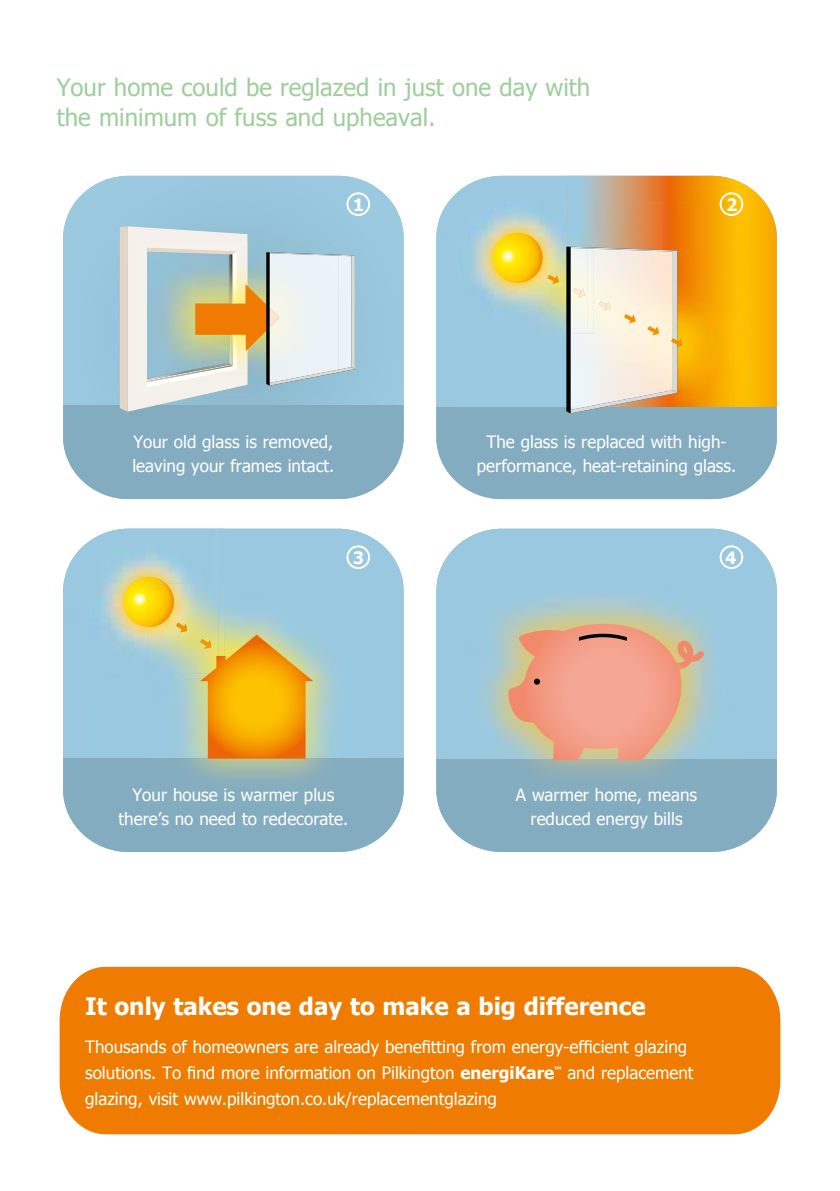
<style>
.page{position:relative;width:840px;height:1191px;background:#fff}
.page>*{position:absolute;margin:0;border:0;box-sizing:border-box;transform-origin:0 0}
.t1{font:24px/30px "Tahoma";color:#9ece9c}
.t2{font:700 24px "Tahoma";color:#fff}
.t3{font:17px/24px "Tahoma";color:#fff;text-align:center}
.t4{font:700 17px "Tahoma";color:#fff}
.s1{font-weight:700}
</style>
<div class="page">
<div style="left:60px;top:966px;width:720px;height:168px;background:#ef7c00"></div>
<div style="left:63px;top:176px;width:340px;height:229px;background:#99c7de"></div>
<div style="left:63px;top:405px;width:340px;height:94px;background:#84acc0"></div>
<svg style="left:120px;top:226px;width:235px;height:186px;background:#cad2ca"></svg>
<svg style="left:436px;top:176px;width:130px;height:231px;background:#a4cde1"></svg>
<svg style="left:566px;top:176px;width:210px;height:231px;background:#f0ae2a"></svg>
<div style="left:436px;top:407px;width:340px;height:92px;background:#84acc0"></div>
<div style="left:459px;top:334px;width:107px;height:73px;background:#99c9e1"></div>
<img style="left:593px;top:203px;width:155px;height:204px">
<img style="left:438px;top:178px;width:128px;height:156px">
<img style="left:566px;top:178px;width:27px;height:25px">
<img style="left:587px;top:203px;width:6px;height:44px">
<img style="left:446px;top:185px;width:141px;height:144px">
<svg style="left:489px;top:233px;width:70px;height:53px;background:#f2d447"></svg>
<svg style="left:566px;top:247px;width:116px;height:166px;background:#e5dac7"></svg>
<svg style="left:63px;top:529px;width:340px;height:229px;background:#a1cce1"></svg>
<div style="left:63px;top:758px;width:340px;height:94px;background:#84acc0"></div>
<div style="left:89px;top:550px;width:243px;height:206px;background:#99c9e1"></div>
<img style="left:69px;top:529px;width:155px;height:149px">
<img style="left:89px;top:550px;width:135px;height:128px">
<img style="left:77px;top:529px;width:141px;height:144px">
<img style="left:89px;top:550px;width:129px;height:123px">
<svg style="left:121px;top:577px;width:45px;height:50px;background:#f7dc35"></svg>
<img style="left:149px;top:583px;width:217px;height:196px">
<img style="left:149px;top:583px;width:183px;height:173px">
<img style="left:149px;top:583px;width:75px;height:95px">
<img style="left:149px;top:583px;width:69px;height:90px">
<img style="left:149px;top:583px;width:27px;height:44px">
<svg style="left:176px;top:622px;width:11px;height:10px"></svg>
<svg style="left:200px;top:634px;width:113px;height:124px;background:#eaae2a"></svg>
<svg style="left:436px;top:529px;width:340px;height:230px;background:#a1cbe2"></svg>
<div style="left:436px;top:759px;width:340px;height:93px;background:#84acc0"></div>
<img style="left:453px;top:573px;width:283px;height:201px">
<svg style="left:508px;top:624px;width:196px;height:136px;background:#e1a990"></svg>
<div style="left:346px;top:545px;width:24px;height:24px;border:2px solid #fff;border-radius:50%"></div>
<div style="left:719px;top:545px;width:23px;height:24px;border:2px solid #fff;border-radius:50%"></div>
<div style="left:719px;top:192px;width:23px;height:24px;border:2px solid #fff;border-radius:50%"></div>
<div style="left:346px;top:192px;width:24px;height:24px;border:2px solid #fff;border-radius:50%"></div>
<h1 class="t1" style="left:57px;top:71px;width:534px">Your home could be reglazed in just one day with the minimum of fuss and upheaval.</h1>
<p class="t4" style="left:353px;top:192px;width:12px">1</p>
<p class="t4" style="left:726px;top:192px;width:12px">2</p>
<p class="t3" style="left:132px;top:429px;width:203px;text-align:left">Your old glass is removed, leaving your frames intact.</p>
<p class="t3" style="left:476px;top:429px;width:261px">The glass is replaced with high&shy;performance, heat-retaining glass.</p>
<p class="t4" style="left:353px;top:545px;width:12px">3</p>
<p class="t4" style="left:725px;top:545px;width:12px">4</p>
<p class="t3" style="left:118px;top:781px;width:231px">Your house is warmer plus there’s no need to redecorate.</p>
<p class="t3" style="left:515px;top:781px;width:183px">A warmer home, means reduced energy bills</p>
<h1 class="t2" style="left:85px;top:989px;width:562px">It only takes one day to make a big difference</h1>
<p class="t3" style="left:85px;top:1032px;width:609px;line-height:26px;text-align:left">Thousands of homeowners are already benefitting from energy-efficient glazing solutions. To find more information on Pilkington <span class="s1">energiKare</span><sup>™</sup> and replacement glazing, visit www.pilkington.co.uk/replacementglazing</p>
</div>
